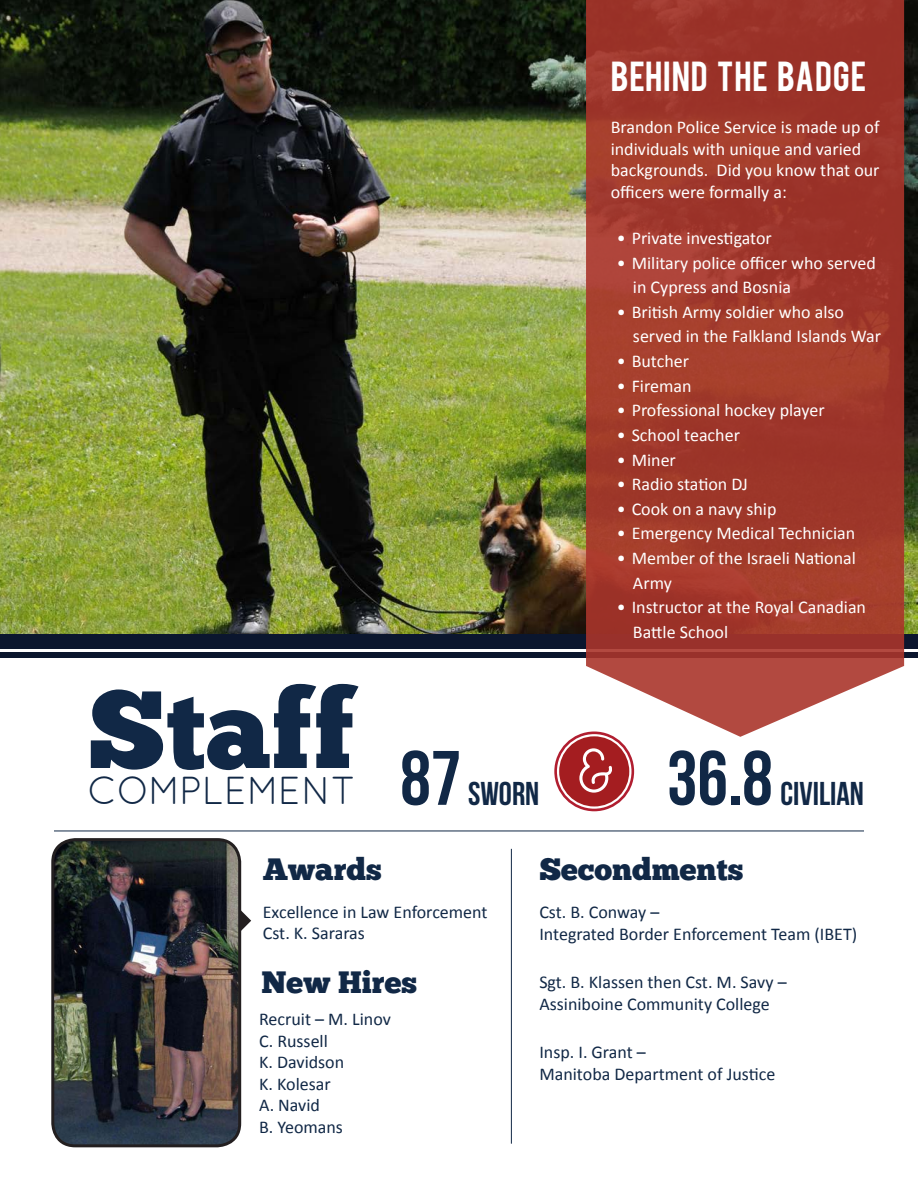
<style>
.page{position:relative;width:918px;height:1188px;background:#fff}
.page>*{position:absolute;margin:0;border:0;box-sizing:border-box;transform-origin:0 0}
.t1{font:109.5px "Chunk Five";color:#112846}
.t2{font:76.95px "Bebas Neue";color:#112846}
.t3{font:39px "Quicksand";letter-spacing:-.01em;color:#112846}
.t4{font:33px "Bebas";letter-spacing:.025em;color:#fff}
.t5{font:33px "Bebas Neue";color:#112846}
.t6{font:30.9px "Chunk Five";color:#112846}
.t7{font:18px/24.6px "Calibri";color:#fff}
.t8{font:18px/21.6px "Calibri";color:#112846}
</style>
<div class="page">
<svg style="left:241px;top:906px;width:10px;height:30px"></svg>
<img style="left:0;top:0;width:918px;height:634px">
<div style="left:0;top:634px;width:918px;height:15px;background:#0b162e"></div>
<div style="left:0;top:652px;width:918px;height:6px;background:#0b162e"></div>
<svg style="left:586px;top:0;width:318px;height:737px;background:#a64336"></svg>
<hr style="left:54px;top:831px;width:810px;height:1px;background:#112846">
<div style="left:554px;top:732px;width:80px;height:79px;border:3px solid #b11e30;border-radius:50%"></div>
<div style="left:559px;top:736px;width:70px;height:70px;background:#a41d20;border-radius:50%"></div>
<hr style="left:511px;top:849px;width:1px;height:295px;background:#112846">
<img style="left:55px;top:840px;width:185px;height:306px">
<div style="left:51px;top:838px;width:190px;height:309px;border:3px solid #231f20;border-radius:22px"></div>
<h1 class="t1" style="left:88px;top:665px;width:269px">Staff</h1>
<h3 class="t3" style="left:87px;top:768px;width:270px">COMPLEMENT</h3>
<h3 class="t4" style="left:611px;top:52px;width:257px">BEHIND THE BADGE</h3>
<p class="t7" style="left:611px;top:116px;width:270px;line-height:21.6px">Brandon Police Service is made up of individuals with unique and varied backgrounds. Did you know that our officers were formally a:</p>
<p class="t7" style="left:617px;top:226px;width:157px">• Private investigator</p>
<p class="t7" style="left:633px;top:250px;width:244px;text-indent:-16px">• Military police officer who served in Cypress and Bosnia</p>
<p class="t7" style="left:633px;top:300px;width:250px;text-indent:-16px">• British Army soldier who also served in the Falkland Islands War</p>
<p class="t7" style="left:617px;top:349px;width:74px">• Butcher</p>
<p class="t7" style="left:617px;top:373px;width:76px">• Fireman</p>
<p class="t7" style="left:617px;top:398px;width:210px">• Professional hockey player</p>
<p class="t7" style="left:617px;top:423px;width:125px">• School teacher</p>
<p class="t7" style="left:617px;top:447px;width:61px">• Miner</p>
<p class="t7" style="left:617px;top:472px;width:133px">• Radio station DJ</p>
<p class="t7" style="left:617px;top:497px;width:161px">• Cook on a navy ship</p>
<p class="t7" style="left:617px;top:521px;width:240px">• Emergency Medical Technician</p>
<p class="t7" style="left:633px;top:546px;width:224px;text-indent:-16px">• Member of the Israeli National<br>Army</p>
<p class="t7" style="left:633px;top:595px;width:235px;text-indent:-16px">• Instructor at the Royal Canadian<br>Battle School</p>
<h3 class="t5" style="left:468px;top:775px;width:154px">SWORN <sup>&amp;</sup></h3>
<h2 class="t2" style="left:400px;top:736px;width:62px">87</h2>
<h2 class="t2" style="left:667px;top:736px;width:107px">36.8</h2>
<h3 class="t5" style="left:780px;top:775px;width:85px">CIVILIAN</h3>
<h3 class="t6" style="left:263px;top:851px;width:120px">Awards</h3>
<p class="t8" style="left:263px;top:901px;width:226px">Excellence in Law Enforcement<br>Cst. K. Sararas</p>
<h3 class="t6" style="left:261px;top:964px;width:157px">New Hires</h3>
<p class="t8" style="left:259px;top:1008px;width:133px">Recruit – M. Linov<br>C. Russell<br>K. Davidson<br>K. Kolesar<br>A. Navid<br>B. Yeomans</p>
<h3 class="t6" style="left:539px;top:851px;width:206px">Secondments</h3>
<p class="t8" style="left:539px;top:901px;width:319px">Cst. B. Conway –<br>Integrated Border Enforcement Team (IBET)</p>
<p class="t8" style="left:539px;top:971px;width:249px">Sgt. B. Klassen then Cst. M. Savy –<br>Assiniboine Community College</p>
<p class="t8" style="left:539px;top:1042px;width:237px">Insp. I. Grant –<br>Manitoba Department of Justice</p>
</div>
